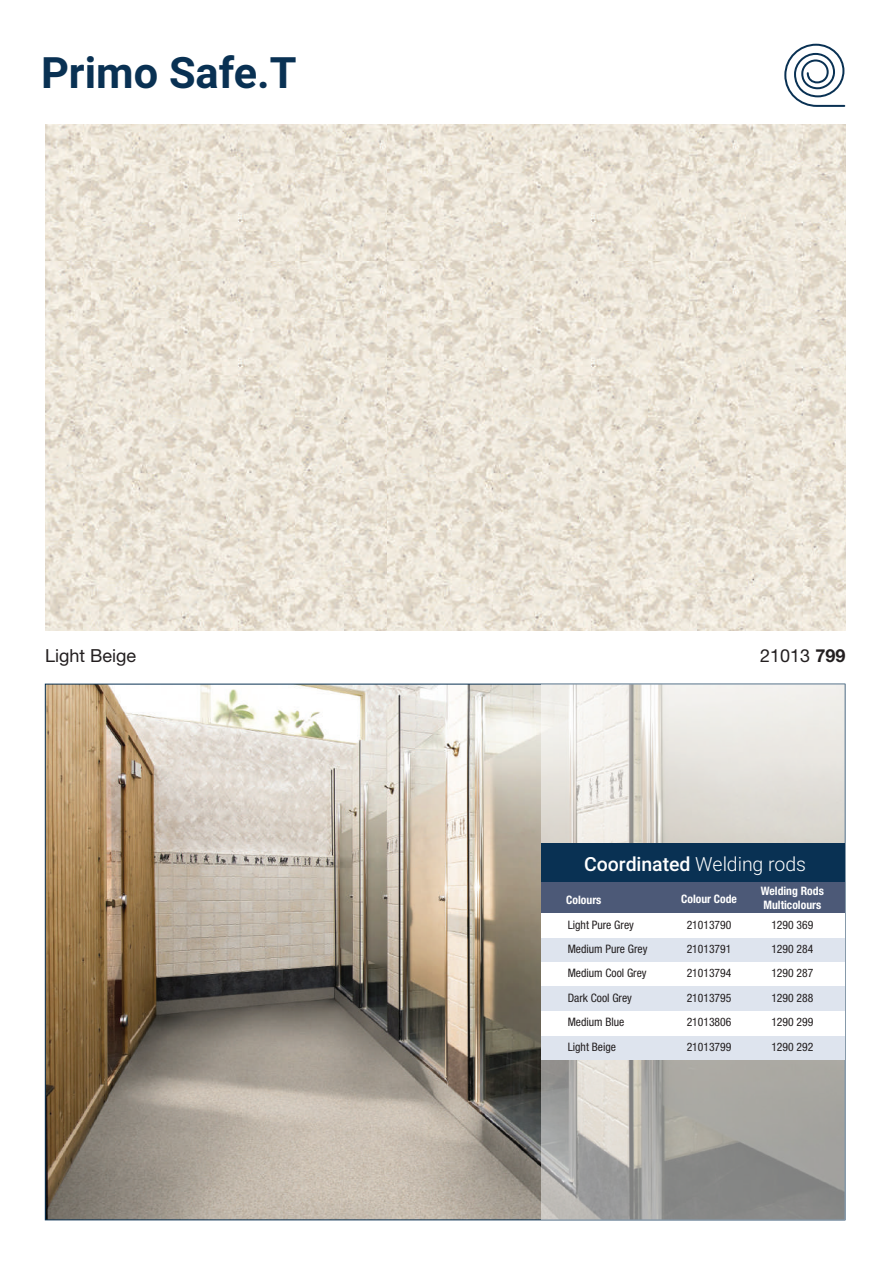
<style>
.page{position:relative;width:883px;height:1263px;background:#fff}
.page>*{position:absolute;margin:0;border:0;box-sizing:border-box;transform-origin:0 0}
.t1{font:700 43.35px "Roboto";color:#093153}
.t2{font:500 19.5px "Roboto";letter-spacing:-.005em;color:#fff}
.t3{font:18px "Helvetica Neue LT Std";color:#231f20}
.t4{font:condensed 11.7px/24.5px "Helvetica Neue LT Std";color:#231f20;text-align:justify}
.t5{font:700 condensed 11.7px/13.8px "Helvetica Neue LT Std";color:#fff}
.s1{font-weight:700}
.s2{font-weight:300}
</style>
<div class="page">
<img style="left:47px;top:686px;width:495px;height:532px">
<img style="left:45px;top:125px;width:342px;height:136px">
<img style="left:45px;top:261px;width:342px;height:370px">
<img style="left:387px;top:125px;width:458px;height:136px">
<img style="left:387px;top:261px;width:458px;height:370px">
<svg style="left:542px;top:684px;width:302px;height:536px;background:#c5c3be"></svg>
<div style="left:542px;top:1036px;width:302px;height:24px;background:#dee4ee"></div>
<div style="left:542px;top:937px;width:302px;height:25px;background:#dee4ee"></div>
<div style="left:542px;top:962px;width:302px;height:24px;background:#fff"></div>
<div style="left:542px;top:913px;width:302px;height:24px;background:#fff"></div>
<div style="left:542px;top:987px;width:302px;height:24px;background:#dee4ee"></div>
<div style="left:542px;top:1011px;width:302px;height:25px;background:#fff"></div>
<div style="left:542px;top:844px;width:302px;height:39px;background:#093153"></div>
<div style="left:542px;top:883px;width:302px;height:30px;background:#4c5977"></div>
<svg style="left:784px;top:44px;width:61px;height:63px"></svg>
<h1 class="t1" style="left:41px;top:42px;width:257px">Primo Safe.T</h1>
<h3 class="t3" style="left:45px;top:644px;width:93px">Light Beige</h3>
<h3 class="t3" style="left:760px;top:644px;width:87px">21013 <span class="s1">799</span></h3>
<h2 class="t2" style="left:584px;top:850px;width:223px">Coordinated <span class="s2">Welding rods</span></h2>
<p class="t5" style="left:566px;top:893px;width:37px">Colours</p>
<p class="t4" style="left:567px;top:912px;width:81px;text-align:left">Light Pure Grey<br>Medium Pure Grey<br>Medium Cool Grey<br>Dark Cool Grey<br>Medium Blue<br>Light Beige</p>
<p class="t5" style="left:681px;top:892px;width:57px">Colour Code</p>
<p class="t4" style="left:686px;top:912px;width:46px">21013790<br>21013791<br>21013794<br>21013795<br>21013806<br>21013799</p>
<p class="t5" style="left:760px;top:884px;width:64px">Welding Rods<br>Multicolours</p>
<p class="t4" style="left:771px;top:912px;width:43px">1290 369<br>1290 284<br>1290 287<br>1290 288<br>1290 299<br>1290 292</p>
</div>
